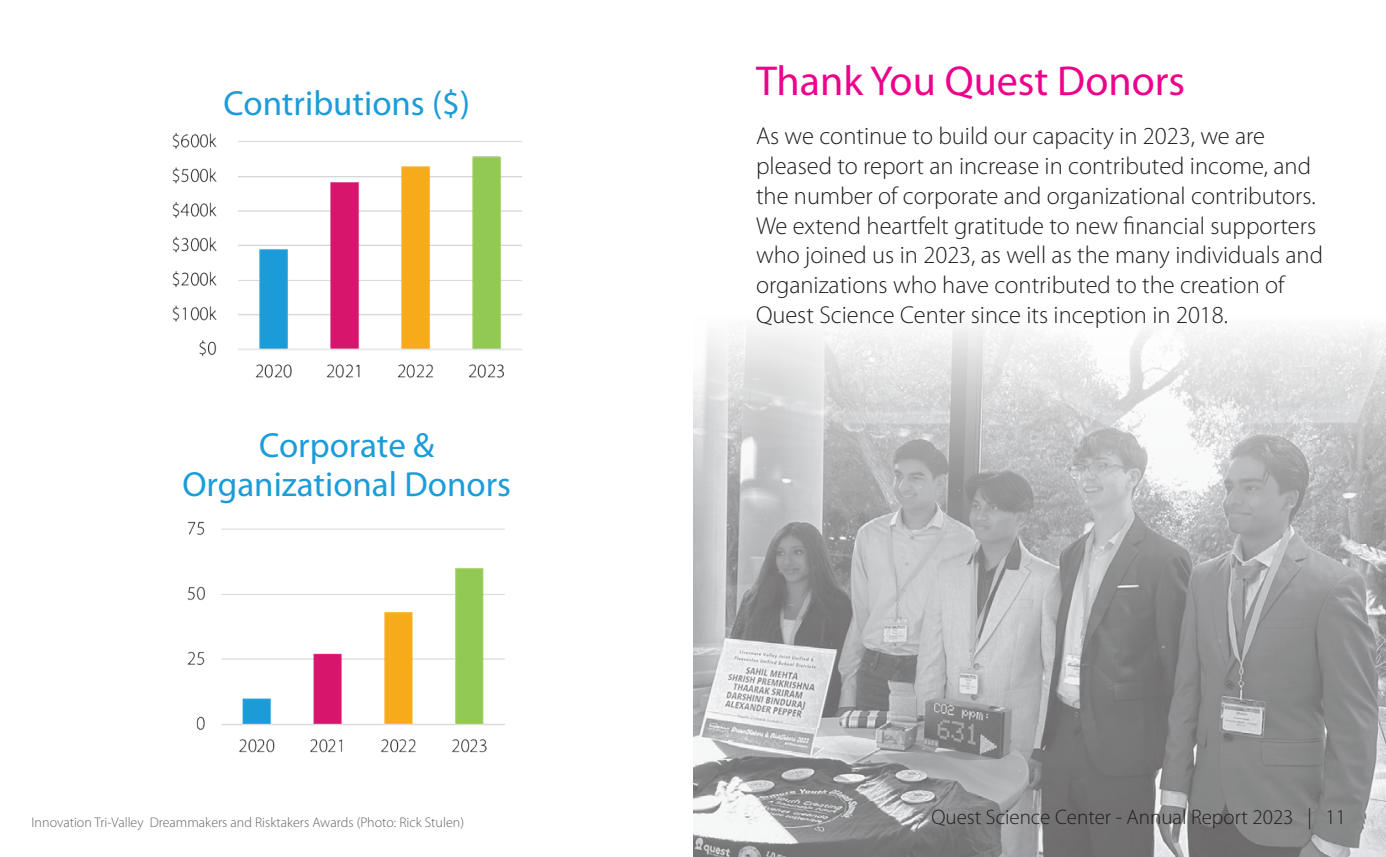
<style>
.page{position:relative;width:1386px;height:857px;background:#fff}
.page>*{position:absolute;margin:0;border:0;box-sizing:border-box;transform-origin:0 0}
.t1{font:42px "Myriad Pro";color:#ed028c}
.t2{font:35px/38.5px "Myriad Pro";color:#1c9cd8;text-align:center}
.t3{font:300 24.5px/29.8px "Myriad Pro";color:#231f20}
.t4{font:300 21px "Myriad Pro";color:#231f20}
.t5{font:300 14px "Myriad Pro";color:#636366}
</style>
<div class="page">
<img style="left:693px;top:325px;width:693px;height:532px">
<img style="left:172px;top:132px;width:350px;height:246px">
<img style="left:187px;top:521px;width:318px;height:232px">
<svg style="left:914px;top:799px;width:441px;height:33px;background:#868687"></svg>
<h2 class="t2" style="left:224px;top:84px;width:248px">Contributions ($)</h2>
<h2 class="t2" style="left:183px;top:427px;width:330px">Corporate &amp;<br>Organizational Donors</h2>
<h1 class="t1" style="left:756px;top:57px;width:431px">Thank You Quest Donors</h1>
<p class="t3" style="left:756px;top:122px;width:569px">As we continue to build our capacity in 2023, we are pleased to report an increase in contributed income, and the number of corporate and organizational contributors.<br>We extend heartfelt gratitude to new financial supporters who joined us in 2023, as well as the many individuals and organizations who have contributed to the creation of Quest Science Center since its inception in 2018.</p>
<p class="t5" style="left:32px;top:815px;width:434px">Innovation Tri-Valley Dreammakers and Risktakers Awards (Photo: Rick Stulen)</p>
<p class="t4" style="left:932px;top:805px;width:416px">Quest Science Center - Annual Report 2023 | 11</p>
</div>
